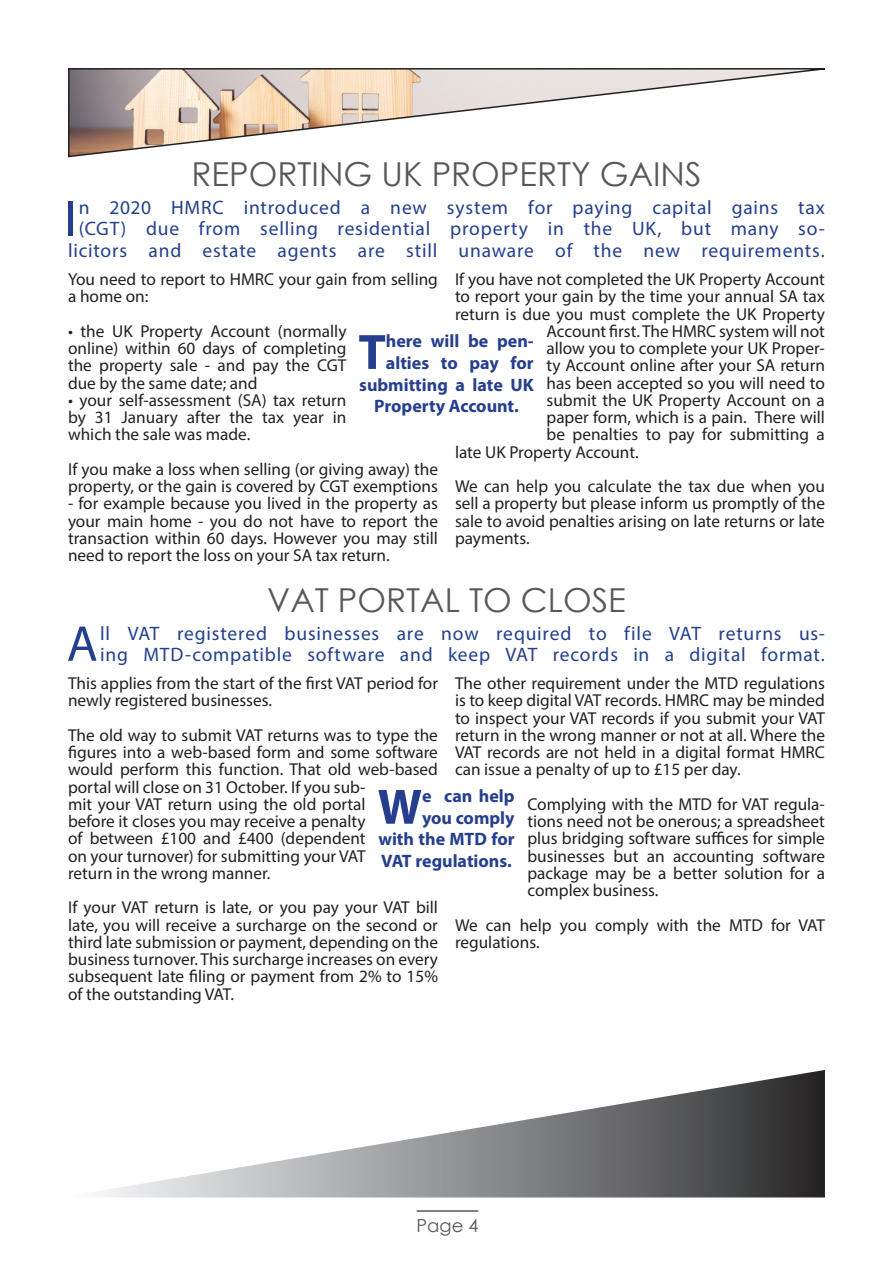
<style>
.page{position:relative;width:893px;height:1263px;background:#fff}
.page>*{position:absolute;margin:0;border:0;box-sizing:border-box;transform-origin:0 0}
.t1{font:50.7px "Myriad Pro";color:#253f8e}
.t2{font:700 50.1px "Myriad Pro";color:#253f8e}
.t3{font:33px "Century Gothic";color:#57585a}
.t4{font:19.5px/21px "Myriad Pro";letter-spacing:.04em;color:#253f8e;text-align:center}
.t5{font:700 18px/21.6px "Myriad Pro";color:#253f8e;text-align:right}
.t6{font:18px "Century Gothic";color:#57585a}
.t7{font:17.25px/17.2px "Myriad Pro";color:#231f20;text-align:justify}
</style>
<div class="page">
<hr style="left:417px;top:1210px;width:61px;height:2px;background:#57585a">
<svg style="left:68px;top:68px;width:757px;height:90px"></svg>
<svg style="left:100px;top:1070px;width:725px;height:128px"></svg>
<p class="t3" style="left:192px;top:151px;width:511px">REPORTING UK PROPERTY GAINS</p>
<p class="t4" style="left:68px;top:197px;width:758px">n 2020 HMRC introduced a new system for paying capital gains tax (CGT) due from selling residential property in the UK, but many so&shy;licitors and estate agents are still unaware of the new requirements.</p>
<p class="t1" style="left:64px;top:187px;width:14px">I</p>
<p class="t7" style="left:68px;top:270px;width:371px">You need to report to HMRC your gain from selling a home on:</p>
<p class="t7" style="left:68px;top:322px;width:280px">• the UK Property Account (normally online) within 60 days of completing the property sale - and pay the CGT due by the same date; and</p>
<p class="t7" style="left:68px;top:391px;width:280px">• your self-assessment (SA) tax return by 31 January after the tax year in which the sale was made.</p>
<p class="t7" style="left:68px;top:460px;width:371px">If you make a loss when selling (or giving away) the property, or the gain is covered by CGT exemptions</p>
<p class="t7" style="left:68px;top:495px;width:371px">- for example because you lived in the property as your main home - you do not have to report the transaction within 60 days. However you may still need to report the loss on your SA tax return.</p>
<p class="t7" style="left:455px;top:270px;width:371px">If you have not completed the UK Property Account</p>
<p class="t7" style="left:455px;top:288px;width:371px">to report your gain by the time your annual SA tax</p>
<p class="t7" style="left:455px;top:305px;width:371px">return is due you must complete the UK Property</p>
<p class="t7" style="left:546px;top:322px;width:280px">Account first. The HMRC system will not</p>
<p class="t7" style="left:546px;top:339px;width:280px">allow you to complete your UK Proper-</p>
<p class="t7" style="left:546px;top:357px;width:280px">ty Account online after your SA return</p>
<p class="t7" style="left:546px;top:374px;width:280px">has been accepted so you will need to</p>
<p class="t7" style="left:546px;top:391px;width:280px">submit the UK Property Account on a</p>
<p class="t7" style="left:546px;top:408px;width:280px">paper form, which is a pain. There will</p>
<p class="t7" style="left:546px;top:426px;width:280px">be penalties to pay for submitting a</p>
<p class="t7" style="left:455px;top:443px;width:185px">late UK Property Account.</p>
<p class="t7" style="left:455px;top:477px;width:371px">We can help you calculate the tax due when you sell a property but please inform us promptly of the sale to avoid penalties arising on late returns or late payments.</p>
<p class="t2" style="left:358px;top:319px;width:29px">T</p>
<p class="t5" style="left:386px;top:330px;width:149px">here will be pen-</p>
<p class="t5" style="left:386px;top:351px;width:149px">alties to pay for</p>
<p class="t5" style="left:359px;top:373px;width:176px">submitting a late UK</p>
<p class="t5" style="left:374px;top:395px;width:146px">Property Account.</p>
<p class="t3" style="left:267px;top:577px;width:360px">VAT PORTAL TO CLOSE</p>
<p class="t1" style="left:67px;top:612px;width:33px">A</p>
<p class="t4" style="left:100px;top:622px;width:726px;text-align:left">ll VAT registered businesses are now required to file VAT returns us&shy;ing MTD-compatible software and keep VAT records in a digital format.</p>
<p class="t7" style="left:68px;top:674px;width:371px">This applies from the start of the first VAT period for newly registered businesses.</p>
<p class="t7" style="left:68px;top:726px;width:371px;text-align:left">The old way to submit VAT returns was to type the figures into a web-based form and some software would perform this function. That old web-based portal will close on 31 October. If you sub-<br>mit your VAT return using the old portal<br>before it closes you may receive a penalty<br>of between £100 and £400 (dependent<br>on your turnover) for submitting your VAT<br>return in the wrong manner.</p>
<p class="t7" style="left:68px;top:899px;width:371px">If your VAT return is late, or you pay your VAT bill late, you will receive a surcharge on the second or third late submission or payment, depending on the business turnover. This surcharge increases on every subsequent late filing or payment from 2% to 15% of the outstanding VAT.</p>
<p class="t7" style="left:455px;top:674px;width:371px">The other requirement under the MTD regulations is to keep digital VAT records. HMRC may be minded to inspect your VAT records if you submit your VAT return in the wrong manner or not at all. Where the VAT records are not held in a digital format HMRC can issue a penalty of up to £15 per day.</p>
<p class="t7" style="left:527px;top:795px;width:299px">Complying with the MTD for VAT regula&shy;tions need not be onerous; a spreadsheet plus bridging software suffices for simple businesses but an accounting software package may be a better solution for a complex business.</p>
<p class="t7" style="left:455px;top:916px;width:371px">We can help you comply with the MTD for VAT regulations.</p>
<p class="t5" style="left:378px;top:785px;width:138px">e can help<br>you comply<br>with the MTD for<br>VAT regulations.</p>
<p class="t2" style="left:378px;top:774px;width:46px">W</p>
<p class="t6" style="left:417px;top:1212px;width:63px">Page 4</p>
</div>
